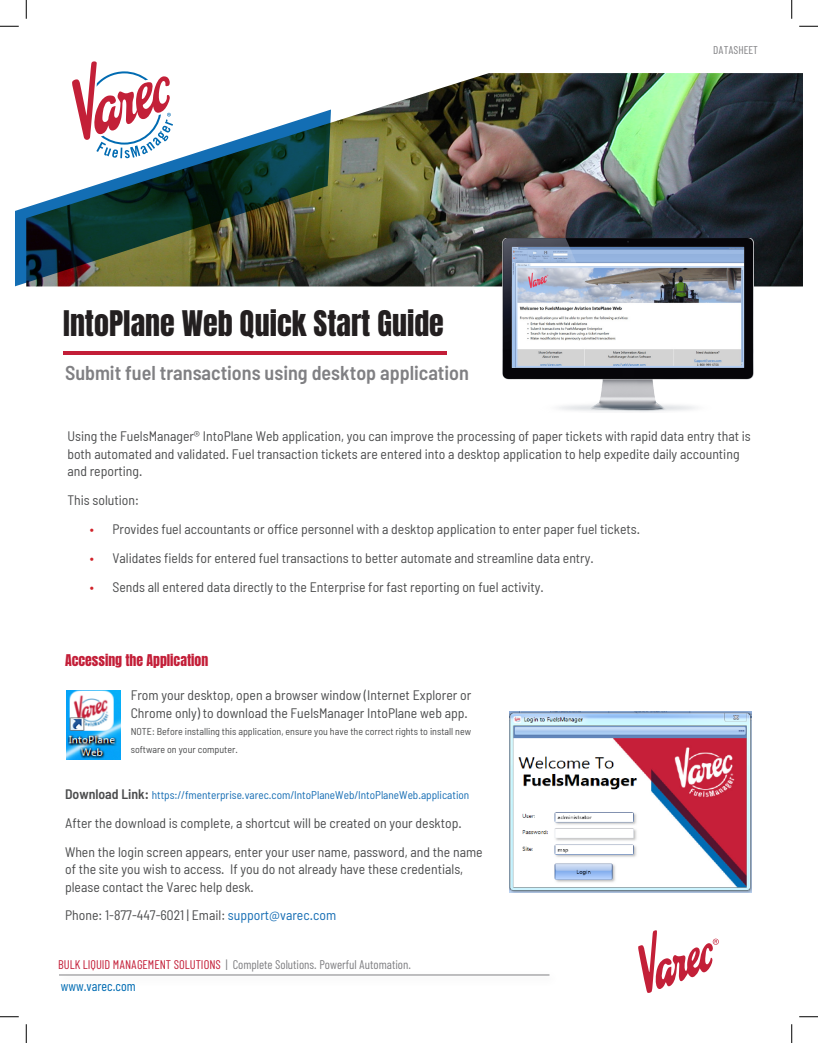
<style>
.page{position:relative;width:818px;height:1043px;background:#fff}
.page>*{position:absolute;margin:0;border:0;box-sizing:border-box;transform-origin:0 0}
.Heading{font:30px "Anton";color:#231f20}
.Heading_One{font:600 semi-condensed 20px "Barlow";color:#808083}
.Body_Heading{font:semi-condensed 13.75px/17.5px "Barlow";color:#4b4c4d}
.Body_Heading-2{font:13.75px "Anton";color:#c31e38}
.t1{font:13.75px "Barlow Condensed";color:#006cb3}
.t2{font:12.5px "Barlow Condensed";color:#808083}
.Body_Heading-3{font:semi-condensed 11.25px "Barlow";color:#156db4}
.t3{font:11.25px "Barlow Condensed";color:#808083}
.Body_Heading-4{font:semi-condensed 10px/17.5px "Barlow";color:#4b4c4d}
.s1{color:#d1232a}
.s2{font-weight:600;font-size:13.75px;color:#4b4c4d}
.s3{color:#156db4}
.s4{color:#c31e38}
</style>
<div class="page">
<div style="left:56px;top:970px;width:503px;height:16px;background:#231f20;opacity:.3"></div>
<hr style="left:59px;top:974px;width:490px;height:1px;background:#808083">
<svg style="left:331px;top:351px;width:116px;height:3px"></svg>
<img style="left:331px;top:73px;width:471px;height:213px">
<svg style="left:72px;top:61px;width:98px;height:48px"></svg>
<svg style="left:638px;top:930px;width:80px;height:62px"></svg>
<img style="left:67px;top:690px;width:54px;height:69px">
<img style="left:510px;top:711px;width:241px;height:181px">
<svg style="left:15px;top:109px;width:316px;height:246px"></svg>
<img style="left:502px;top:238px;width:251px;height:174px">
<svg style="left:0;top:25px;width:19px;height:2px"></svg>
<svg style="left:799px;top:25px;width:19px;height:2px"></svg>
<svg style="left:0;top:1016px;width:19px;height:1px"></svg>
<svg style="left:799px;top:1016px;width:19px;height:1px"></svg>
<svg style="left:25px;top:0;width:2px;height:19px"></svg>
<svg style="left:25px;top:1024px;width:2px;height:18px"></svg>
<svg style="left:791px;top:0;width:1px;height:19px"></svg>
<svg style="left:791px;top:1024px;width:1px;height:18px"></svg>
<p class="Heading" style="left:63px;top:308px;width:382px">IntoPlane Web Quick Start Guide</p>
<p class="Heading_One" style="left:65px;top:360px;width:405px">Submit fuel transactions using desktop application</p>
<p class="t3" style="left:713px;top:43px;width:46px">DATASHEET</p>
<p class="Body_Heading" style="left:67px;top:427px;width:684px">Using the FuelsManager® IntoPlane Web application, you can improve the processing of paper tickets with rapid data entry that is both automated and validated. Fuel transaction tickets are entered into a desktop application to help expedite daily accounting and reporting.</p>
<p class="Body_Heading" style="left:67px;top:491px;width:73px">This solution:</p>
<p class="Body_Heading" style="left:90px;top:520px;width:551px"><span class="s1">•</span> Provides fuel accountants or office personnel with a desktop application to enter paper fuel tickets.</p>
<p class="Body_Heading" style="left:90px;top:548px;width:505px"><span class="s1">•</span> Validates fields for entered fuel transactions to better automate and streamline data entry.</p>
<p class="Body_Heading" style="left:90px;top:577px;width:455px"><span class="s1">•</span> Sends all entered data directly to the Enterprise for fast reporting on fuel activity.</p>
<p class="Body_Heading-2" style="left:65px;top:653px;width:145px">Accessing the Application</p>
<p class="Body_Heading" style="left:131px;top:686px;width:342px">From your desktop, open a browser window (Internet Explorer or<br>Chrome only) to download the FuelsManager IntoPlane web app.</p>
<p class="Body_Heading-4" style="left:131px;top:722px;width:342px">NOTE: Before installing this application, ensure you have the correct rights to install new software on your computer.</p>
<p class="Body_Heading-3" style="left:65px;top:788px;width:406px"><span class="s2">Download Link:</span> https://fmenterprise.varec.com/IntoPlaneWeb/IntoPlaneWeb.application</p>
<p class="Body_Heading" style="left:65px;top:813px;width:398px">After the download is complete, a shortcut will be created on your desktop.</p>
<p class="Body_Heading" style="left:65px;top:842px;width:419px">When the login screen appears, enter your user name, password, and the name of the site you wish to access. If you do not already have these credentials, please contact the Varec help desk.</p>
<p class="Body_Heading" style="left:65px;top:906px;width:272px">Phone: 1-877-447-6021 | Email: <span class="s3">support@varec.com</span></p>
<p class="t2" style="left:58px;top:956px;width:354px"><span class="s4">BULK LIQUID MANAGEMENT SOLUTIONS</span> | Complete Solutions. Powerful Automation.</p>
<p class="t1" style="left:61px;top:977px;width:76px">www.varec.com</p>
</div>
